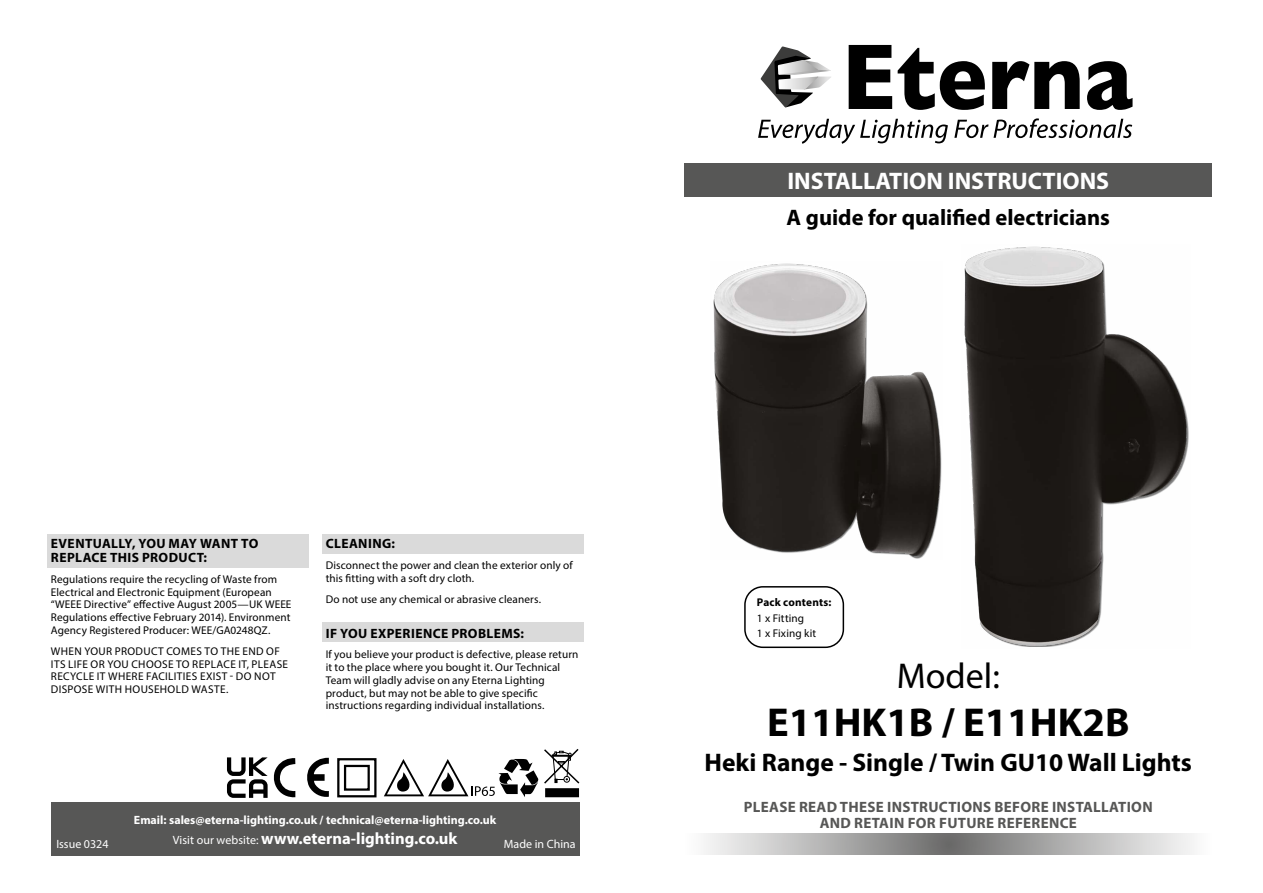
<style>
.page{position:relative;width:1263px;height:893px;background:#fff}
.page>*{position:absolute;margin:0;border:0;box-sizing:border-box;transform-origin:0 0}
.t1{font:700 40.5px "Myriad Pro";color:#000}
.t2{font:36px "Myriad Pro";color:#000}
.t3{font:700 25.5px "Myriad Pro";color:#000}
.t4{font:700 24px "Myriad Pro";color:#fff}
.t5{font:700 22.5px "Myriad Pro";color:#000}
.t6{font:700 16.5px "Myriad Pro";color:#fff}
.t7{font:700 15px/16.5px "Myriad Pro";letter-spacing:.02em;color:#575756;text-align:center}
.t8{font:700 13.5px/13.5px "Myriad Pro";letter-spacing:.03em;color:#000}
.t9{font:700 12px "Myriad Pro";color:#fff}
.t10{font:12px "Myriad Pro";color:#fff}
.t11{font:11.25px/12.8px "Myriad Pro";letter-spacing:.01em;color:#000}
.t12{font:11.25px/12.8px "Myriad Pro";letter-spacing:.03em;color:#000}
.t13{font:700 11.25px "Myriad Pro";letter-spacing:.015em;color:#000}
.s1{font-weight:400;font-size:12px}
</style>
<div class="page">
<svg style="left:704px;top:833px;width:490px;height:22px;background:#b2b1b1"></svg>
<div style="left:744px;top:586px;width:100px;height:62px;border:2px solid #000;border-radius:18px"></div>
<svg style="left:307px;top:758px;width:22px;height:39px"></svg>
<div style="left:51px;top:803px;width:528px;height:53px;background:#575756"></div>
<svg style="left:337px;top:758px;width:40px;height:40px"></svg>
<div style="left:685px;top:164px;width:527px;height:33px;background:#575756"></div>
<svg style="left:849px;top:45px;width:43px;height:64px"></svg>
<svg style="left:898px;top:48px;width:87px;height:62px"></svg>
<svg style="left:992px;top:61px;width:88px;height:48px"></svg>
<svg style="left:1087px;top:61px;width:45px;height:49px"></svg>
<svg style="left:758px;top:119px;width:190px;height:25px"></svg>
<svg style="left:954px;top:118px;width:178px;height:20px"></svg>
<svg style="left:760px;top:46px;width:71px;height:62px"></svg>
<div style="left:323px;top:534px;width:261px;height:19px;background:#dadada"></div>
<div style="left:323px;top:623px;width:261px;height:19px;background:#dadada"></div>
<div style="left:48px;top:534px;width:261px;height:34px;background:#dadada"></div>
<svg style="left:227px;top:757px;width:68px;height:41px"></svg>
<img style="left:964px;top:246px;width:225px;height:401px">
<img style="left:713px;top:263px;width:229px;height:296px">
<svg style="left:384px;top:749px;width:196px;height:48px"></svg>
<p class="t8" style="left:51px;top:537px;width:209px">EVENTUALLY, YOU MAY WANT TO<br>REPLACE THIS PRODUCT:</p>
<p class="t11" style="left:51px;top:572px;width:242px">Regulations require the recycling of Waste from Electrical and Electronic Equipment (European “WEEE Directive” effective August 2005—UK WEEE Regulations effective February 2014). Environment Agency Registered Producer: WEE/GA0248QZ.</p>
<p class="t12" style="left:51px;top:644px;width:239px">WHEN YOUR PRODUCT COMES TO THE END OF ITS LIFE OR YOU CHOOSE TO REPLACE IT, PLEASE RECYCLE IT WHERE FACILITIES EXIST - DO NOT DISPOSE WITH HOUSEHOLD WASTE.</p>
<p class="t8" style="left:326px;top:537px;width:71px">CLEANING:</p>
<p class="t11" style="left:326px;top:559px;width:249px">Disconnect the power and clean the exterior only of this fitting with a soft dry cloth.</p>
<p class="t11" style="left:326px;top:593px;width:217px">Do not use any chemical or abrasive cleaners.</p>
<p class="t8" style="left:326px;top:626px;width:200px">IF YOU EXPERIENCE PROBLEMS:</p>
<p class="t11" style="left:326px;top:648px;width:254px">If you believe your product is defective, please return it to the place where you bought it. Our Technical Team will gladly advise on any Eterna Lighting product, but may not be able to give specific instructions regarding individual installations.</p>
<p class="t9" style="left:134px;top:812px;width:364px">Email: sales@eterna-lighting.co.uk / technical@eterna-lighting.co.uk</p>
<h3 class="t6" style="left:173px;top:827px;width:286px"><span class="s1">Visit our website:</span> www.eterna-lighting.co.uk</h3>
<p class="t10" style="left:56px;top:837px;width:54px">Issue 0324</p>
<p class="t10" style="left:504px;top:837px;width:73px">Made in China</p>
<h3 class="t4" style="left:787px;top:165px;width:323px">INSTALLATION INSTRUCTIONS</h3>
<h3 class="t5" style="left:786px;top:202px;width:325px">A guide for qualified electricians</h3>
<p class="t13" style="left:757px;top:595px;width:76px">Pack contents:</p>
<p class="t11" style="left:757px;top:610px;width:61px;line-height:15.5px">1 x Fitting<br>1 x Fixing kit</p>
<h2 class="t2" style="left:897px;top:653px;width:105px">Model:</h2>
<h1 class="t1" style="left:767px;top:696px;width:364px">E11HK1B / E11HK2B</h1>
<h3 class="t3" style="left:704px;top:745px;width:489px">Heki Range - Single / Twin GU10 Wall Lights</h3>
<h3 class="t7" style="left:744px;top:798px;width:410px">PLEASE READ THESE INSTRUCTIONS BEFORE INSTALLATION<br>AND RETAIN FOR FUTURE REFERENCE</h3>
</div>
